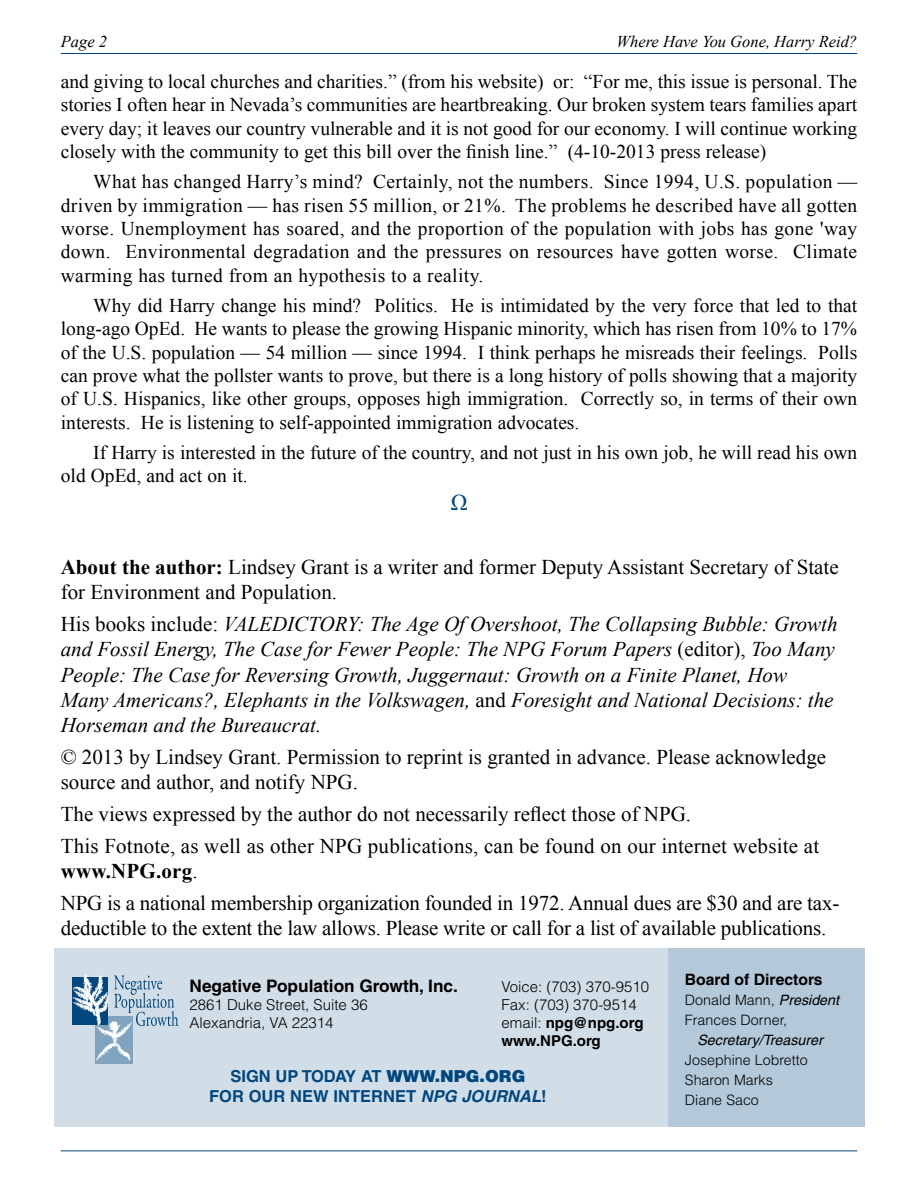
<style>
.page{position:relative;width:918px;height:1188px;background:#fff}
.page>*{position:absolute;margin:0;border:0;box-sizing:border-box;transform-origin:0 0}
.t1{font:22.5px "Times New Roman";color:#00467f}
.t2{font:21px/25.2px "Times New Roman";color:#000}
.t3{font:italic 21px/25.2px "Times New Roman";color:#000}
.t4{font:700 21px "Times New Roman";color:#000}
.t5{font:19.5px/23.4px "Times New Roman";color:#000;text-align:justify}
.t6{font:700 17.25px "Helvetica";color:#000}
.t7{font:700 16.5px/19.8px "Helvetica";color:#00467f;text-align:center}
.t8{font:italic 16.5px "Times New Roman";color:#000}
.t9{font:700 15.75px "Helvetica";color:#000}
.t10{font:300 15px "Helvetica";color:#000}
.t11{font:700 15px/18px "Helvetica";color:#000}
.t12{font:300 14.25px/20px "Helvetica";color:#000}
.t13{font:italic 14.25px "Helvetica";color:#000}
.s1{font-weight:700}
.s2{font-style:normal}
.s3{font-weight:300}
.s4{font-weight:400;font-style:italic}
.s5{font-weight:900}
.s6{font-style:italic}
</style>
<div class="page">
<hr style="left:61px;top:53px;width:796px;height:1px;background:#00467f">
<hr style="left:61px;top:1150px;width:796px;height:1px;background:#00467f">
<div style="left:54px;top:949px;width:614px;height:178px;background:#d1dee8"></div>
<div style="left:668px;top:949px;width:197px;height:178px;background:#b3c8d9"></div>
<div style="left:95px;top:1016px;width:37px;height:48px;background:#80a3bf"></div>
<svg style="left:72px;top:974px;width:106px;height:88px"></svg>
<p class="t8" style="left:61px;top:31px;width:48px">Page 2</p>
<p class="t8" style="left:617px;top:31px;width:242px">Where Have You Gone, Harry Reid?</p>
<p class="t5" style="left:61px;top:69px;width:798px">and giving to local churches and charities.” (from his website) or: “For me, this issue is personal. The stories I often hear in Nevada’s communities are heartbreaking. Our broken system tears families apart every day; it leaves our country vulnerable and it is not good for our economy. I will continue working closely with the community to get this bill over the finish line.” (4-10-2013 press release)</p>
<p class="t5" style="left:61px;top:170px;width:798px;text-indent:32px">What has changed Harry’s mind? Certainly, not the numbers. Since 1994, U.S. population — driven by immigration — has risen 55 million, or 21%. The problems he described have all gotten worse. Unemployment has soared, and the proportion of the population with jobs has gone 'way down. Environmental degradation and the pressures on resources have gotten worse. Climate warming has turned from an hypothesis to a reality.</p>
<p class="t5" style="left:61px;top:293px;width:798px;text-indent:32px">Why did Harry change his mind? Politics. He is intimidated by the very force that led to that long-ago OpEd. He wants to please the growing Hispanic minority, which has risen from 10% to 17% of the U.S. population — 54 million — since 1994. I think perhaps he misreads their feelings. Polls can prove what the pollster wants to prove, but there is a long history of polls showing that a majority of U.S. Hispanics, like other groups, opposes high immigration. Correctly so, in terms of their own interests. He is listening to self-appointed immigration advocates.</p>
<p class="t5" style="left:61px;top:440px;width:798px;text-indent:32px">If Harry is interested in the future of the country, and not just in his own job, he will read his own old OpEd, and act on it.</p>
<p class="t1" style="left:451px;top:488px;width:18px">Ω</p>
<p class="t2" style="left:61px;top:554px;width:780px"><span class="s1">About the author:</span> Lindsey Grant is a writer and former Deputy Assistant Secretary of State for Environment and Population.</p>
<p class="t3" style="left:61px;top:611px;width:778px"><span class="s2">His books include:</span> VALEDICTORY: The Age Of Overshoot, The Collapsing Bubble: Growth and Fossil Energy, The Case for Fewer People: The NPG Forum Papers <span class="s2">(editor),</span> Too Many People: The Case for Reversing Growth, Juggernaut: Growth on a Finite Planet, How Many Americans?, Elephants in the Volkswagen, <span class="s2">and</span> Foresight and National Decisions: the Horseman and the Bureaucrat.</p>
<p class="t2" style="left:61px;top:744px;width:767px">© 2013 by Lindsey Grant. Permission to reprint is granted in advance. Please acknowledge source and author, and notify NPG.</p>
<p class="t2" style="left:61px;top:798px;width:760px;line-height:32px">The views expressed by the author do not necessarily reflect those of NPG.<br>This Fotnote, as well as other NPG publications, can be found on our internet website at</p>
<p class="t4" style="left:61px;top:857px;width:67px">www.npg</p>
<p class="t2" style="left:61px;top:855px;width:780px;line-height:32px;text-indent:95px"><span class="s1">.org</span>.<br>NPG is a national membership organization founded in 1972. Annual dues are $30 and are tax-</p>
<p class="t2" style="left:61px;top:915px;width:767px">deductible to the extent the law allows. Please write or call for a list of available publications.</p>
<p class="t6" style="left:190px;top:976px;width:270px">Negative Population Growth, Inc.</p>
<p class="t10" style="left:502px;top:978px;width:149px">Voice: (703) 370-9510</p>
<p class="t10" style="left:190px;top:996px;width:180px">2861 Duke Street, Suite 36</p>
<p class="t10" style="left:502px;top:996px;width:137px">Fax: (703) 370-9514</p>
<p class="t10" style="left:190px;top:1014px;width:145px">Alexandria, VA 22314</p>
<p class="t11" style="left:502px;top:1014px;width:143px"><span class="s3">email:</span> npg@npg.org www.npg</p>
<p class="t9" style="left:685px;top:970px;width:139px">Board of Directors</p>
<p class="t12" style="left:685px;top:990px;width:156px">Donald Mann, <span class="s4">President<br></span>Frances Dorner,</p>
<p class="t13" style="left:697px;top:1032px;width:127px">Secretary/Treasurer</p>
<p class="t12" style="left:685px;top:1050px;width:124px">Josephine Lobretto<br>Sharon Marks<br>Diane Saco</p>
<p class="t11" style="left:573px;top:1032px;width:30px">.org</p>
<p class="t7" style="left:209px;top:1066px;width:339px">SIGN UP TODAY AT <span class="s5">WWW.NPG.ORG<br></span>FOR OUR NEW INTERNET <span class="s6">NPG JOURNAL</span>!</p>
</div>
